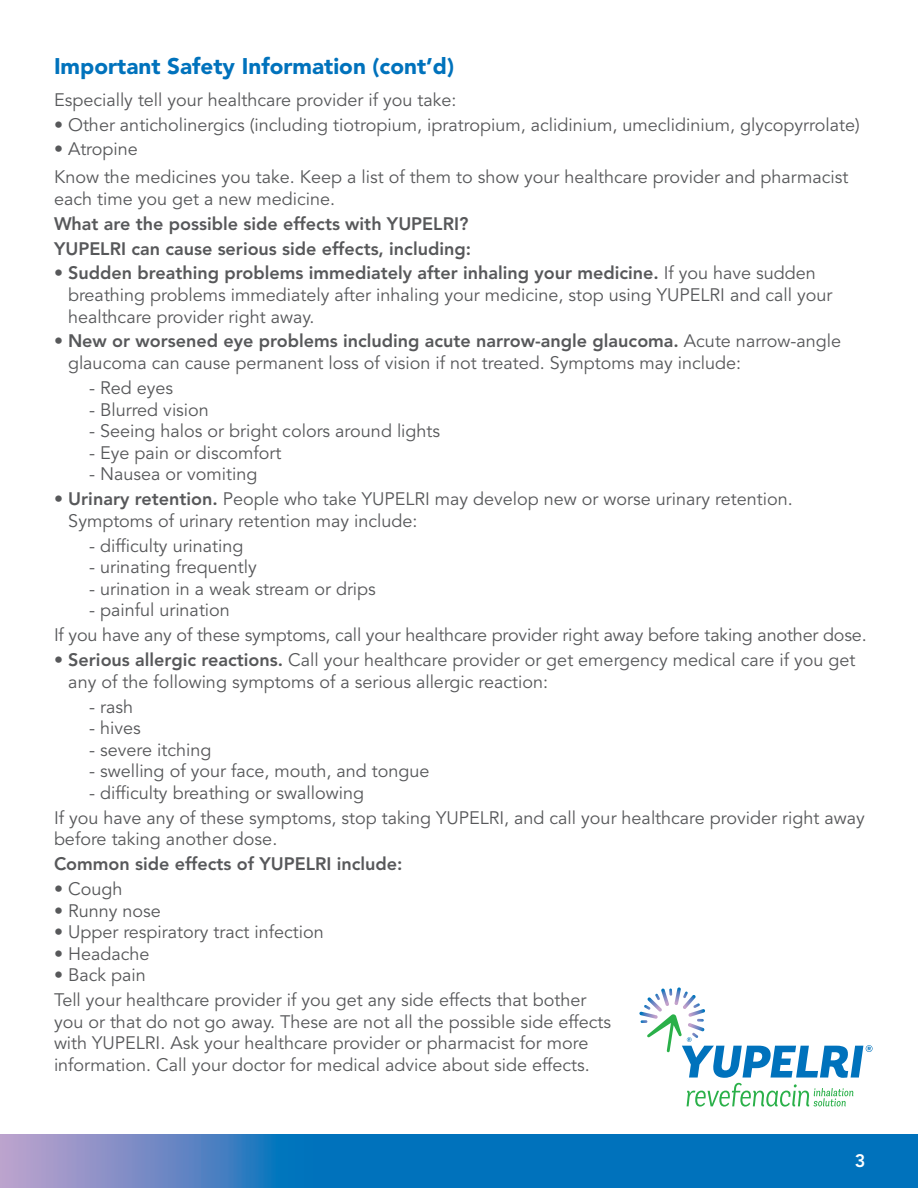
<style>
.page{position:relative;width:918px;height:1188px;background:#fff}
.page>*{position:absolute;margin:0;border:0;box-sizing:border-box;transform-origin:0 0}
.t1{font:900 22.5px "Avenir LT Std";color:#0072bc}
.t2{font:18px/21.6px "Avenir LT Std";color:#57585a}
.t3{font:800 18px/24.9px "Avenir LT Std";color:#57585a}
.t4{font:800 18px "Avenir LT Std";color:#fff}
.s1{font-weight:800}
</style>
<div class="page">
<svg style="left:0;top:1134px;width:918px;height:54px"></svg>
<svg style="left:639px;top:987px;width:234px;height:120px"></svg>
<p class="t1" style="left:54px;top:53px;width:402px">Important Safety Information (cont’d)</p>
<p class="t2" style="left:54px;top:89px;width:404px">Especially tell your healthcare provider if you take:</p>
<p class="t2" style="left:54px;top:114px;width:807px">• Other anticholinergics (including tiotropium, ipratropium, aclidinium, umeclidinium, glycopyrrolate)</p>
<p class="t2" style="left:54px;top:136px;width:796px;line-height:27.9px">• Atropine<br>Know the medicines you take. Keep a list of them to show your healthcare provider and pharmacist</p>
<p class="t2" style="left:54px;top:188px;width:283px">each time you get a new medicine.</p>
<p class="t3" style="left:54px;top:211px;width:419px">What are the possible side effects with YUPELRI?<br>YUPELRI can cause serious side effects, including:</p>
<p class="t2" style="left:68px;top:263px;width:766px;text-indent:-14px">• <span class="s1">Sudden breathing problems immediately after inhaling your medicine.</span> If you have sudden breathing problems immediately after inhaling your medicine, stop using YUPELRI and call your healthcare provider right away.</p>
<p class="t2" style="left:68px;top:331px;width:775px;text-indent:-14px">• <span class="s1">New or worsened eye problems including acute narrow-angle glaucoma.</span> Acute narrow-angle glaucoma can cause permanent loss of vision if not treated. Symptoms may include:</p>
<p class="t2" style="left:89px;top:377px;width:86px">- Red eyes</p>
<p class="t2" style="left:89px;top:399px;width:121px">- Blurred vision</p>
<p class="t2" style="left:89px;top:421px;width:353px">- Seeing halos or bright colors around lights</p>
<p class="t2" style="left:89px;top:442px;width:194px">- Eye pain or discomfort</p>
<p class="t2" style="left:89px;top:464px;width:170px">- Nausea or vomiting</p>
<p class="t2" style="left:68px;top:489px;width:726px;text-indent:-14px"><span class="s1">• Urinary retention.</span> People who take YUPELRI may develop new or worse urinary retention.<br>Symptoms of urinary retention may include:</p>
<p class="t2" style="left:89px;top:535px;width:156px">- difficulty urinating</p>
<p class="t2" style="left:89px;top:557px;width:169px">- urinating frequently</p>
<p class="t2" style="left:89px;top:578px;width:288px">- urination in a weak stream or drips</p>
<p class="t2" style="left:54px;top:598px;width:814px;line-height:24.9px;text-indent:35px">- painful urination<br>If you have any of these symptoms, call your healthcare provider right away before taking another dose.</p>
<p class="t2" style="left:68px;top:650px;width:789px;text-indent:-14px"><span class="s1">• Serious allergic reactions.</span> Call your healthcare provider or get emergency medical care if you get any of the following symptoms of a serious allergic reaction:</p>
<p class="t2" style="left:89px;top:696px;width:45px">- rash</p>
<p class="t2" style="left:89px;top:718px;width:53px">- hives</p>
<p class="t2" style="left:89px;top:739px;width:124px">- severe itching</p>
<p class="t2" style="left:89px;top:761px;width:342px">- swelling of your face, mouth, and tongue</p>
<p class="t2" style="left:54px;top:781px;width:812px;line-height:24.9px;text-indent:35px">- difficulty breathing or swallowing<br>If you have any of these symptoms, stop taking YUPELRI, and call your healthcare provider right away</p>
<p class="t2" style="left:54px;top:829px;width:225px">before taking another dose.</p>
<p class="t3" style="left:54px;top:852px;width:350px">Common side effects of YUPELRI include:</p>
<p class="t2" style="left:54px;top:879px;width:70px">• Cough</p>
<p class="t2" style="left:54px;top:900px;width:108px">• Runny nose</p>
<p class="t2" style="left:54px;top:922px;width:271px">• Upper respiratory tract infection</p>
<p class="t2" style="left:54px;top:943px;width:97px">• Headache</p>
<p class="t2" style="left:54px;top:963px;width:534px;line-height:24.9px">• Back pain<br>Tell your healthcare provider if you get any side effects that bother</p>
<p class="t2" style="left:54px;top:1011px;width:559px">you or that do not go away. These are not all the possible side effects with YUPELRI. Ask your healthcare provider or pharmacist for more information. Call your doctor for medical advice about side effects.</p>
<p class="t4" style="left:855px;top:1150px;width:12px">3</p>
</div>
